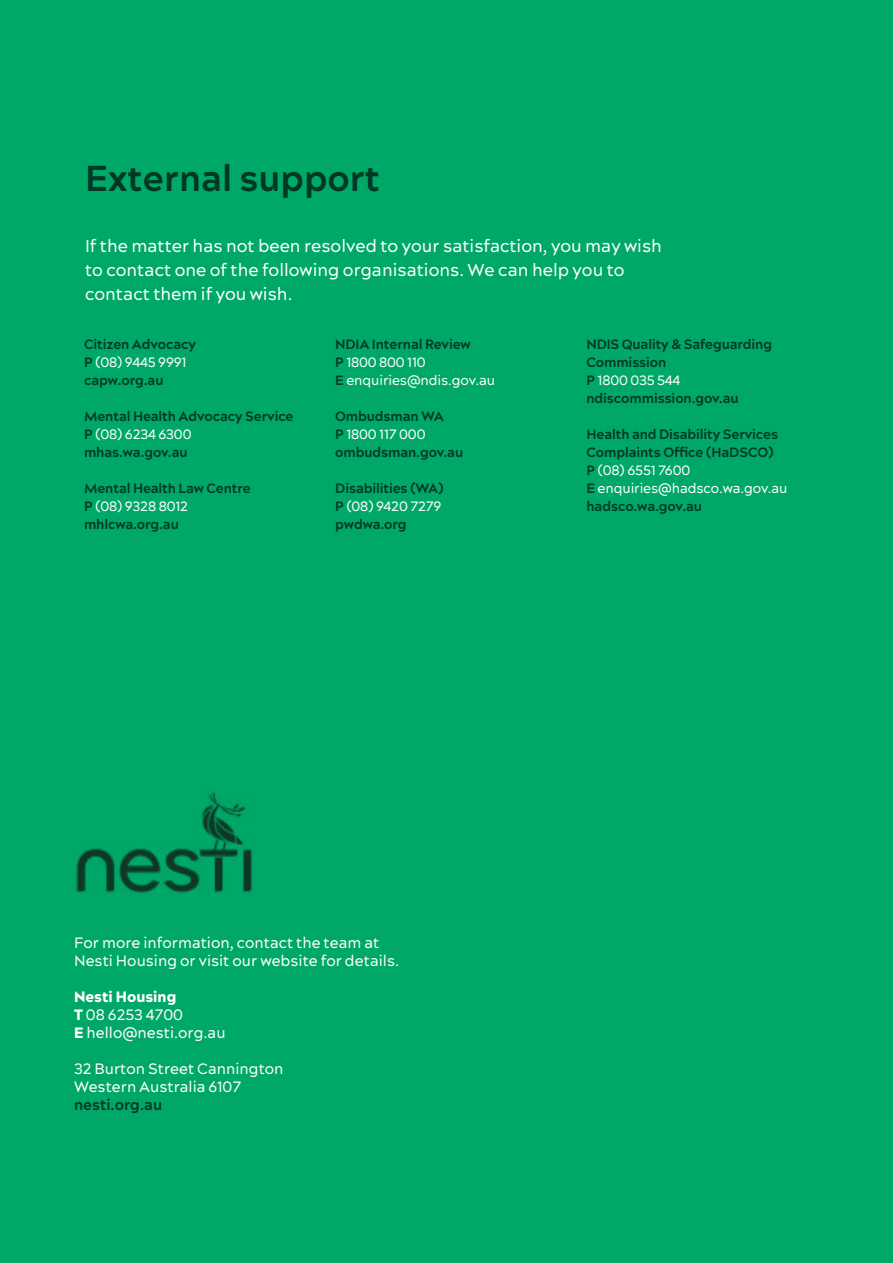
<style>
.page{position:relative;width:893px;height:1263px;background:#00a867}
.page>*{position:absolute;margin:0;border:0;box-sizing:border-box;transform-origin:0 0}
.t1{font:700 36px "Acherus Grotesque";color:#003825}
.t2{font:17.25px/24px "Acherus Grotesque";color:#fff}
.t3{font:15px/18px "Acherus Grotesque";color:#fff}
.t4{font:700 15px "Acherus Grotesque";color:#003825}
.t5{font:700 13.5px/18px "Acherus Grotesque";letter-spacing:-.01em;color:#003825}
.t6{font:13.5px/18px "Acherus Grotesque";letter-spacing:-.01em;color:#fff}
.s1{font-weight:400;color:#fff}
.s2{font-weight:700;color:#003825}
.s3{font-weight:900}
</style>
<div class="page">
<img style="left:76px;top:792px;width:177px;height:101px">
<h1 class="t1" style="left:85px;top:155px;width:297px">External support</h1>
<p class="t2" style="left:85px;top:233px;width:578px">If the matter has not been resolved to your satisfaction, you may wish to contact one of the following organisations. We can help you to contact them if you wish.</p>
<p class="t5" style="left:84px;top:335px;width:114px">Citizen Advocacy<br>P <span class="s1">(08) 9445 9991 </span>capw.org.au</p>
<p class="t5" style="left:84px;top:407px;width:211px">Mental Health Advocacy Service<br>P <span class="s1">(08) 6234 6300 </span>mhas.wa.gov.au</p>
<p class="t5" style="left:84px;top:479px;width:168px">Mental Health Law Centre<br>P <span class="s1">(08) 9328 8012 </span>mhlcwa.org.au</p>
<p class="t5" style="left:586px;top:335px;width:187px">NDIS Quality &amp; Safeguarding<br>Commission<br>P <span class="s1">1800 035 544 </span>ndiscommission.gov.au</p>
<p class="t5" style="left:586px;top:425px;width:202px">Health and Disability Services<br>Complaints Office (HaDSCO)<br>P <span class="s1">(08) 6551 7600<br></span>E <span class="s1">enquiries@hadsco.wa.gov.au </span>hadsco.wa.gov.au</p>
<p class="t6" style="left:335px;top:335px;width:161px"><span class="s2">NDIA Internal Review<br>P</span> 1800 800 110<br><span class="s2">E</span> enquiries@ndis.gov.au</p>
<p class="t5" style="left:335px;top:407px;width:130px">Ombudsman WA<br>P <span class="s1">1800 117 000 </span>ombudsman.gov.au</p>
<p class="t5" style="left:335px;top:479px;width:110px">Disabilities (WA)<br>P <span class="s1">(08) 9420 7279 </span>pwdwa.org</p>
<p class="t3" style="left:74px;top:933px;width:327px">For more information, contact the team at<br>Nesti Housing or visit our website for details.</p>
<p class="t3" style="left:74px;top:987px;width:153px"><span class="s3">Nesti Housing<br>T</span> 08 6253 4700<br><span class="s3">E</span> hello@nesti.org.au</p>
<p class="t3" style="left:74px;top:1059px;width:211px">32 Burton Street Cannington<br>Western Australia 6107</p>
<p class="t4" style="left:74px;top:1095px;width:90px">nesti.org.au</p>
</div>
